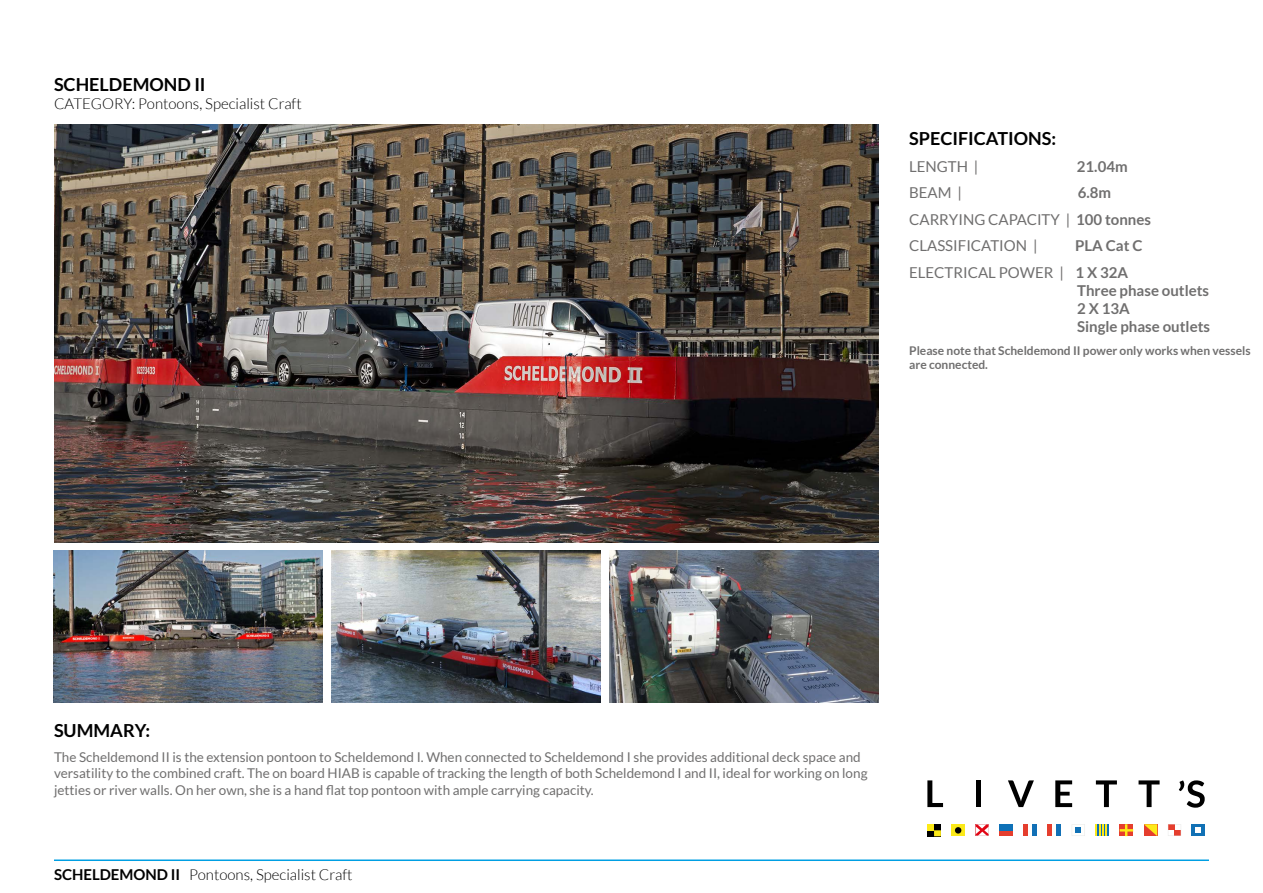
<style>
.page{position:relative;width:1263px;height:893px;background:#fff}
.page>*{position:absolute;margin:0;border:0;box-sizing:border-box;transform-origin:0 0}
.t1{font:700 18px "Lato";color:#000}
.t2{font:15px/26.5px "Lato";color:#706f6f}
.t3{font:300 15px "Lato";color:#000}
.t4{font:700 15px/18px "Lato";color:#706f6f}
.t5{font:13.5px/16.2px "Lato";color:#706f6f}
.t6{font:700 12px/14.4px "Lato";color:#706f6f}
.s1{font-weight:700}
</style>
<div class="page">
<img style="left:54px;top:124px;width:824px;height:418px">
<hr style="left:54px;top:859px;width:1155px;height:2px;background:#009fe3">
<svg style="left:1096px;top:780px;width:21px;height:27px"></svg>
<div style="left:1023px;top:824px;width:14px;height:12px;background:#e53e2e"></div>
<hr style="left:1028px;top:824px;width:4px;height:12px;background:#fffffd">
<div style="left:1032px;top:824px;width:5px;height:12px;background:#1170b6"></div>
<div style="left:1095px;top:824px;width:14px;height:12px;background:#1170b7"></div>
<svg style="left:1095px;top:824px;width:12px;height:12px"></svg>
<svg style="left:1138px;top:780px;width:21px;height:27px"></svg>
<svg style="left:1048px;top:824px;width:9px;height:12px"></svg>
<hr style="left:1052px;top:824px;width:4px;height:12px;background:#fffffd">
<hr style="left:1057px;top:824px;width:4px;height:12px;background:#1170b6">
<svg style="left:1055px;top:780px;width:17px;height:27px"></svg>
<svg style="left:999px;top:830px;width:14px;height:6px"></svg>
<div style="left:999px;top:824px;width:14px;height:6px;background:#0e71b7"></div>
<svg style="left:1168px;top:824px;width:13px;height:12px"></svg>
<div style="left:975px;top:780px;width:5px;height:27px;background:#000"></div>
<div style="left:951px;top:824px;width:14px;height:12px;background:#fbe919"></div>
<div style="left:955px;top:827px;width:6px;height:7px;background:#000;border-radius:50%"></div>
<div style="left:1192px;top:824px;width:13px;height:12px;background:#1171b5"></div>
<svg style="left:1196px;top:827px;width:5px;height:6px"></svg>
<svg style="left:1179px;top:780px;width:26px;height:28px"></svg>
<svg style="left:1072px;top:824px;width:13px;height:12px"></svg>
<svg style="left:1008px;top:780px;width:26px;height:27px"></svg>
<svg style="left:975px;top:824px;width:14px;height:12px"></svg>
<svg style="left:1120px;top:824px;width:13px;height:12px"></svg>
<svg style="left:1144px;top:824px;width:13px;height:12px"></svg>
<svg style="left:927px;top:780px;width:16px;height:27px"></svg>
<div style="left:927px;top:824px;width:14px;height:12px;background:#000"></div>
<div style="left:927px;top:824px;width:7px;height:6px;background:#fdea18"></div>
<div style="left:934px;top:830px;width:7px;height:6px;background:#fdea18"></div>
<img style="left:53px;top:551px;width:269px;height:151px">
<img style="left:331px;top:551px;width:269px;height:151px">
<img style="left:609px;top:551px;width:269px;height:151px">
<h1 class="t1" style="left:54px;top:74px;width:153px">SCHELDEMOND II</h1>
<p class="t3" style="left:54px;top:95px;width:249px">CATEGORY: Pontoons, Specialist Craft</p>
<h1 class="t1" style="left:909px;top:128px;width:148px">SPECIFICATIONS:</h1>
<p class="t2" style="left:909px;top:153px;width:71px">LENGTH |</p>
<p class="t4" style="left:1077px;top:157px;width:52px">21.04m</p>
<p class="t2" style="left:909px;top:179px;width:54px">BEAM |</p>
<p class="t2" style="left:909px;top:179px;width:243px;text-indent:169px"><span class="s1">6.8m<br></span>CARRYING CAPACITY | <span class="s1">100 tonnes<br></span>CLASSIFICATION |</p>
<p class="t2" style="left:909px;top:232px;width:235px;text-indent:166px"><span class="s1">PLA Cat C<br></span>ELECTRICAL POWER | <span class="s1">1 X 32A</span></p>
<p class="t4" style="left:1077px;top:281px;width:134px">Three phase outlets<br>2 X 13A<br>Single phase outlets</p>
<p class="t6" style="left:909px;top:343px;width:343px">Please note that Scheldemond II power only works when vessels are connected.</p>
<h1 class="t1" style="left:54px;top:720px;width:98px">SUMMARY:</h1>
<p class="t5" style="left:54px;top:749px;width:815px">The Scheldemond II is the extension pontoon to Scheldemond I. When connected to Scheldemond I she provides additional deck space and versatility to the combined craft. The on board HIAB is capable of tracking the length of both Scheldemond I and II, ideal for working on long jetties or river walls. On her own, she is a hand flat top pontoon with ample carrying capacity.</p>
<p class="t3" style="left:54px;top:866px;width:300px"><span class="s1">SCHELDEMOND II</span> Pontoons, Specialist Craft</p>
</div>
